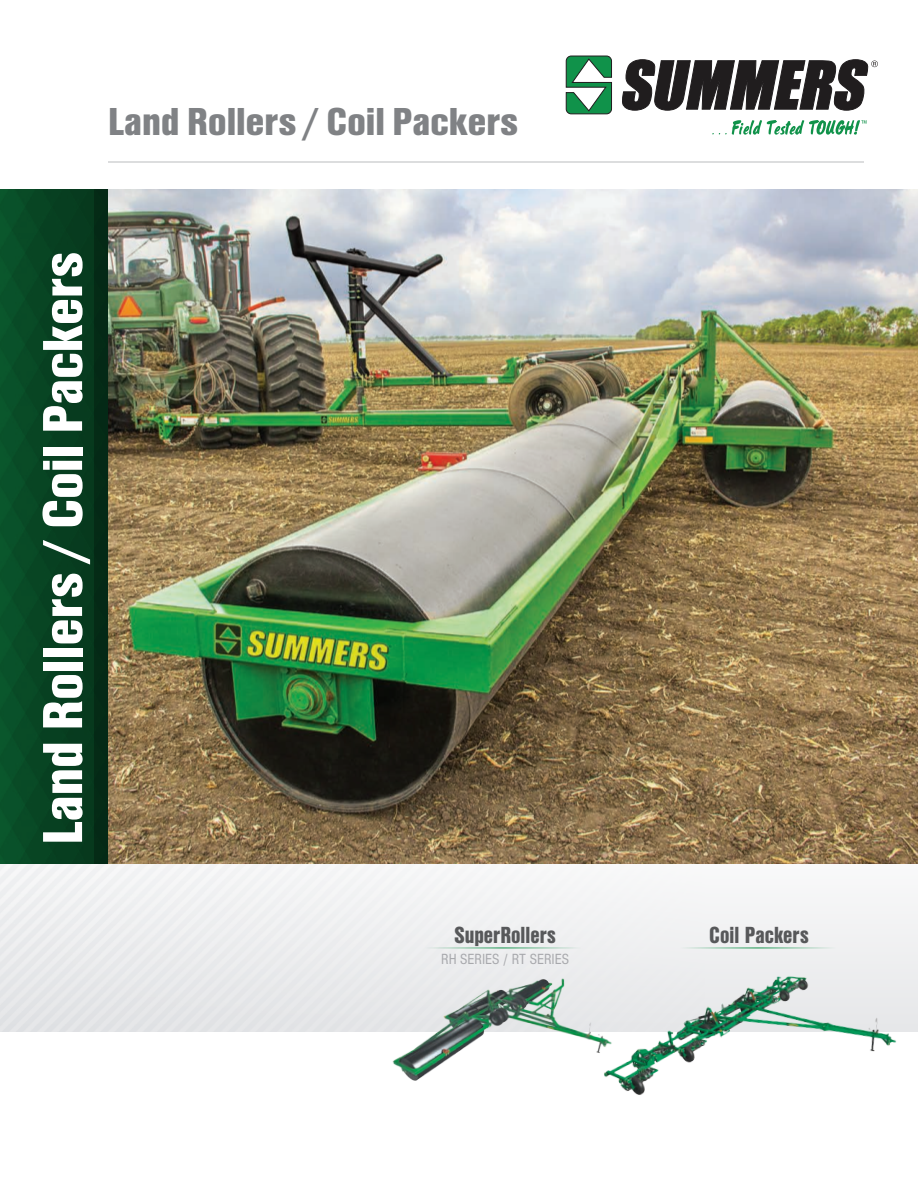
<style>
.page{position:relative;width:918px;height:1188px;background:#fff}
.page>*{position:absolute;margin:0;border:0;box-sizing:border-box;transform-origin:0 0}
.t1{font:58.5px "Nimbus San TOT Bla Con";color:#fff}
.t2{font:40.5px "Nimbus San TOT Bla Con";color:#808285}
.t3{font:24.15px "Nimbus San DOT Bla Con";color:#57585a}
.t4{font:15.3px "Nimbus San DOT Reg Con";color:#a8a9ad}
</style>
<div class="page">
<hr style="left:425px;top:948px;width:156px;height:1px;background:#12934a">
<hr style="left:680px;top:948px;width:156px;height:1px;background:#12934a">
<img style="left:108px;top:189px;width:810px;height:675px">
<img style="left:0;top:189px;width:94px;height:675px">
<div style="left:94px;top:189px;width:14px;height:675px;background:#042916"></div>
<hr style="left:108px;top:161px;width:756px;height:2px;background:#d1d2d4">
<svg style="left:566px;top:56px;width:46px;height:59px"></svg>
<svg style="left:622px;top:59px;width:256px;height:52px"></svg>
<svg style="left:712px;top:120px;width:154px;height:15px"></svg>
<img style="left:391px;top:970px;width:201px;height:111px">
<img style="left:592px;top:959px;width:312px;height:136px">
<h2 class="t2" style="left:108px;top:99px;width:412px">Land Rollers / Coil Packers</h2>
<h1 class="t1" style="left:30px;top:845px;width:594px;rotate:-90deg">Land Rollers / Coil Packers</h1>
<p class="t3" style="left:454px;top:921px;width:103px">SuperRollers</p>
<p class="t4" style="left:441px;top:950px;width:129px">RH SERIES / RT SERIES</p>
<p class="t3" style="left:709px;top:921px;width:101px">Coil Packers</p>
</div>
